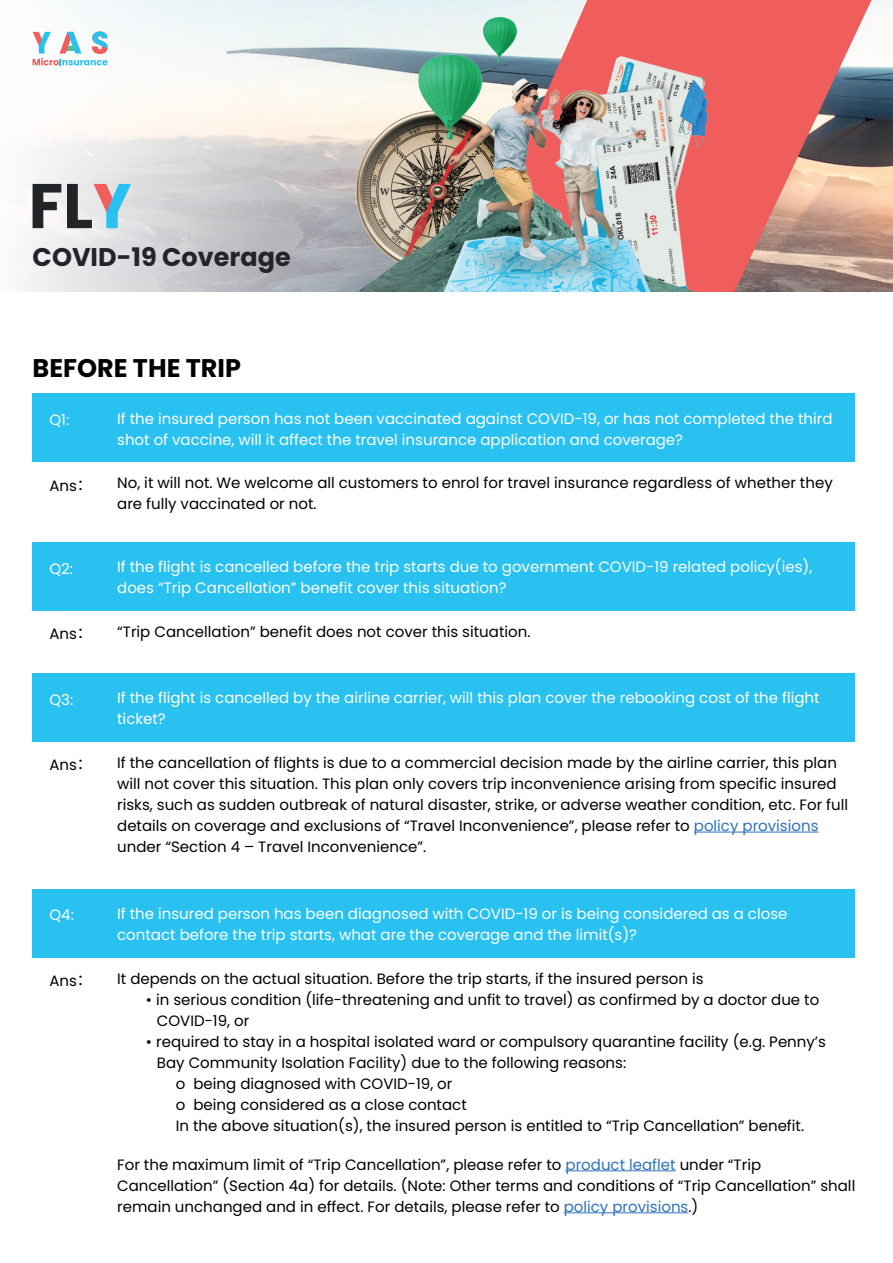
<style>
.page{position:relative;width:893px;height:1263px;background:#fff}
.page>*{position:absolute;margin:0;border:0;box-sizing:border-box;transform-origin:0 0}
.t1{font:700 25.5px "Poppins";color:#212528}
.t2{font:700 25.5px "Poppins";color:#000001}
.t3{font:15px/21px "Poppins";color:#000001}
.t4{font:15px/21px "Poppins";color:#fff}
.s1{font-family:"Noto Sans Hant"}
.s2{color:#2e72ba}
</style>
<div class="page">
<img style="left:476px;top:0;width:417px;height:292px">
<img style="left:476px;top:18px;width:258px;height:274px">
<svg style="left:24px;top:0;width:452px;height:292px"></svg>
<div style="left:33px;top:394px;width:822px;height:68px;background:#29c1ef"></div>
<svg style="left:33px;top:31px;width:75px;height:34px"></svg>
<svg style="left:33px;top:184px;width:28px;height:44px"></svg>
<svg style="left:67px;top:184px;width:64px;height:44px"></svg>
<div style="left:33px;top:542px;width:822px;height:69px;background:#29c1ef"></div>
<div style="left:33px;top:673px;width:822px;height:69px;background:#29c1ef"></div>
<hr style="left:694px;top:832px;width:125px;height:1px;background:#2e72ba">
<div style="left:33px;top:889px;width:822px;height:68px;background:#29c1ef"></div>
<hr style="left:566px;top:1170px;width:110px;height:1px;background:#2e72ba">
<hr style="left:564px;top:1212px;width:124px;height:1px;background:#2e72ba">
<h1 class="t1" style="left:33px;top:242px;width:260px">COVID-19 Coverage</h1>
<h1 class="t2" style="left:33px;top:353px;width:210px">BEFORE THE TRIP</h1>
<p class="t4" style="left:49px;top:410px;width:21px">Q1:</p>
<p class="t4" style="left:117px;top:408px;width:717px">If the insured person has not been vaccinated against COVID-19, or has not completed the third shot of vaccine, will it affect the travel insurance application and coverage?</p>
<p class="t3" style="left:49px;top:475px;width:40px">Ans<span class="s1">：</span></p>
<p class="t3" style="left:117px;top:473px;width:717px">No, it will not. We welcome all customers to enrol for travel insurance regardless of whether they are fully vaccinated or not.</p>
<p class="t4" style="left:49px;top:558px;width:25px">Q2:</p>
<p class="t4" style="left:117px;top:557px;width:697px">If the flight is cancelled before the trip starts due to government COVID-19 related policy(ies), does “Trip Cancellation” benefit cover this situation?</p>
<p class="t3" style="left:49px;top:623px;width:40px">Ans<span class="s1">：</span></p>
<p class="t3" style="left:117px;top:621px;width:415px">“Trip Cancellation” benefit does not cover this situation.</p>
<p class="t4" style="left:49px;top:689px;width:25px">Q3:</p>
<p class="t4" style="left:117px;top:687px;width:704px">If the flight is cancelled by the airline carrier, will this plan cover the rebooking cost of the flight ticket?</p>
<p class="t3" style="left:49px;top:754px;width:40px">Ans<span class="s1">：</span></p>
<p class="t3" style="left:117px;top:752px;width:733px">If the cancellation of flights is due to a commercial decision made by the airline carrier, this plan will not cover this situation. This plan only covers trip inconvenience arising from specific insured risks, such as sudden outbreak of natural disaster, strike, or adverse weather condition, etc. For full details on coverage and exclusions of “Travel Inconvenience”, please refer to <span class="s2">policy provisions </span>under “Section 4 – Travel Inconvenience”.</p>
<p class="t4" style="left:49px;top:905px;width:26px">Q4:</p>
<p class="t4" style="left:117px;top:903px;width:672px">If the insured person has been diagnosed with COVID-19 or is being considered as a close contact before the trip starts, what are the coverage and the limit(s)?</p>
<p class="t3" style="left:49px;top:970px;width:40px">Ans<span class="s1">：</span></p>
<p class="t3" style="left:117px;top:968px;width:588px">It depends on the actual situation. Before the trip starts, if the insured person is</p>
<p class="t3" style="left:157px;top:989px;width:664px;text-indent:-11px">• in serious condition (life-threatening and unfit to travel) as confirmed by a doctor due to<br>COVID-19, or</p>
<p class="t3" style="left:146px;top:1031px;width:682px">• required to stay in a hospital isolated ward or compulsory quarantine facility (e.g. Penny’s</p>
<p class="t3" style="left:157px;top:1052px;width:471px">Bay Community Isolation Facility) due to the following reasons:</p>
<p class="t3" style="left:176px;top:1073px;width:278px">o being diagnosed with COVID-19, or</p>
<p class="t3" style="left:176px;top:1094px;width:292px">o being considered as a close contact</p>
<p class="t3" style="left:176px;top:1115px;width:630px">In the above situation(s), the insured person is entitled to “Trip Cancellation” benefit.</p>
<p class="t3" style="left:117px;top:1154px;width:740px">For the maximum limit of “Trip Cancellation”, please refer to <span class="s2">product leaflet</span> under “Trip<br>Cancellation” (Section 4a) for details. (Note: Other terms and conditions of “Trip Cancellation” shall remain unchanged and in effect. For details, please refer to <span class="s2">policy provisions</span>.)</p>
</div>
